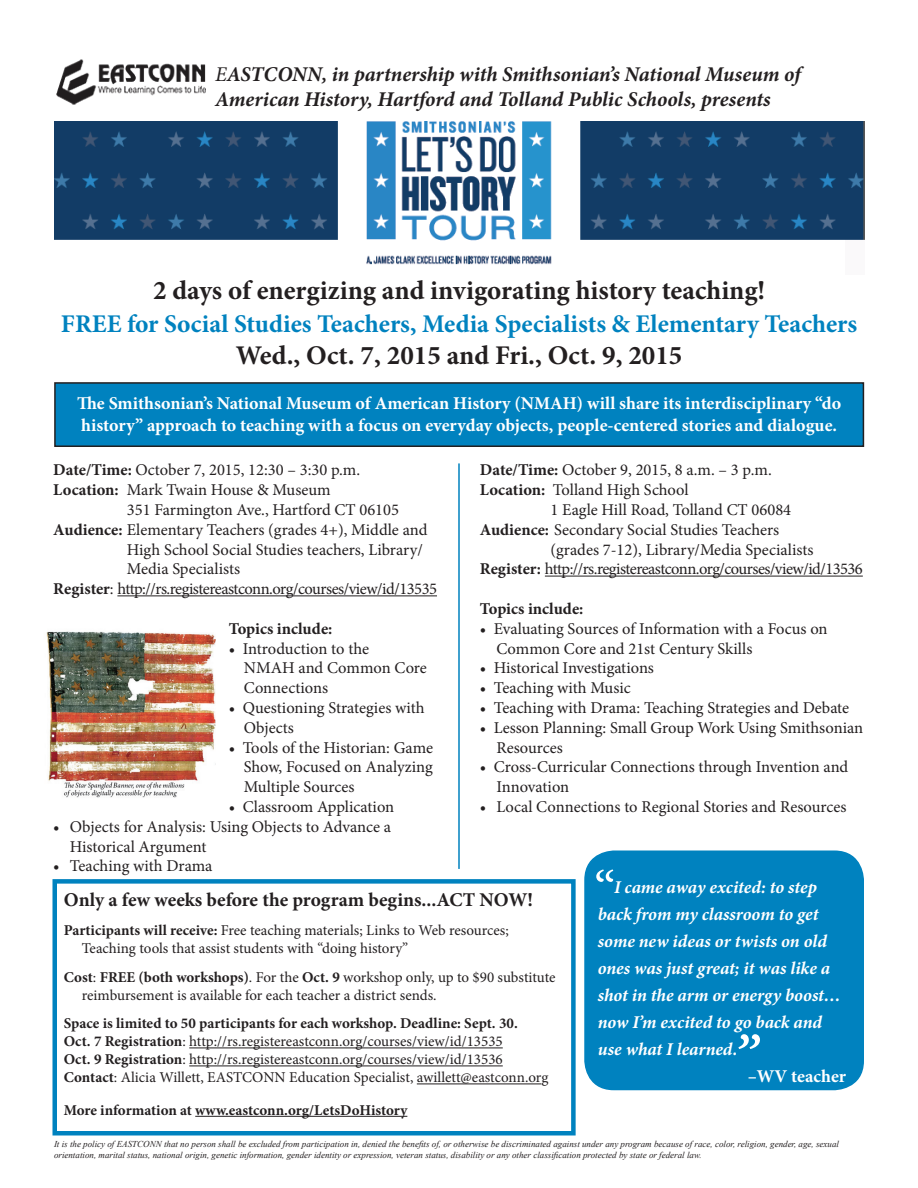
<style>
.page{position:relative;width:918px;height:1188px;background:#fff}
.page>*{position:absolute;margin:0;border:0;box-sizing:border-box;transform-origin:0 0}
.t1{font:54px "Minion Pro";color:#fff}
.t2{font:italic 700 54px "Minion Pro";color:#fff}
.t3{font:700 27px "Minion Pro";color:#231f20}
.t4{font:700 25.5px "Minion Pro";color:#0082bf}
.t5{font:italic 700 21px/25.2px "Minion Pro";letter-spacing:-.005em;color:#231f20}
.t6{font:700 19.5px "Minion Pro";color:#231f20}
.t7{font:700 18px/21.6px "Minion Pro";color:#fff}
.t8{font:italic 700 18px/27px "Minion Pro";letter-spacing:-.005em;color:#fff}
.t9{font:16.5px/19.8px "Minion Pro";color:#231f20}
.t10{font:16.5px "Minion Pro";letter-spacing:-.03em;color:#231f20}
.t11{font:700 16.5px "Minion Pro";color:#231f20}
.t12{font:15px/18px "Minion Pro";letter-spacing:-.005em;color:#231f20}
.t13{font:700 15px "Minion Pro";color:#231f20}
.t14{font:italic 9px/10.8px "Times New Roman";color:#231f20}
.s1{font-weight:400}
.s2{font-weight:700}
</style>
<div class="page">
<div style="left:55px;top:383px;width:808px;height:63px;background:#0082bf"></div>
<div style="left:54px;top:382px;width:810px;height:65px;border:2px solid #231f20"></div>
<hr style="left:117px;top:595px;width:320px;height:1px;background:#231f20">
<hr style="left:545px;top:576px;width:318px;height:1px;background:#231f20">
<img style="left:54px;top:122px;width:810px;height:143px">
<img style="left:56px;top:59px;width:149px;height:46px">
<hr style="left:189px;top:1048px;width:314px;height:1px;background:#231f20">
<hr style="left:189px;top:1066px;width:314px;height:1px;background:#231f20">
<hr style="left:417px;top:1084px;width:124px;height:1px;background:#231f20">
<hr style="left:195px;top:1116px;width:212px;height:1px;background:#231f20">
<div style="left:585px;top:851px;width:278px;height:239px;background:#0082bf;border-radius:29px"></div>
<div style="left:584px;top:850px;width:280px;height:240px;border:2px solid #0082bf;border-radius:29px"></div>
<img style="left:46px;top:631px;width:169px;height:167px">
<div style="left:52px;top:879px;width:524px;height:257px;border:4px solid #0082bf"></div>
<hr style="left:458px;top:463px;width:2px;height:406px;background:#0082bf">
<p class="t5" style="left:215px;top:61px;width:587px"><span class="s1">E</span>ASTCONN, in partnership with Smithsonian’s National Museum of<br>American History, Hartford and Tolland Public Schools, presents</p>
<h2 class="t3" style="left:153px;top:272px;width:614px">2 days of energizing and invigorating history teaching!</h2>
<h3 class="t4" style="left:61px;top:306px;width:798px">FREE for Social Studies Teachers, Media Specialists &amp; Elementary Teachers</h3>
<h2 class="t3" style="left:236px;top:336px;width:448px">Wed., Oct. 7, 2015 and Fri., Oct. 9, 2015</h2>
<p class="t7" style="left:77px;top:393px;width:766px">The Smithsonian’s National Museum of American History (NMAH) will share its interdisciplinary “do history” approach to teaching with a focus on everyday objects, people-centered stories and dialogue.</p>
<p class="t9" style="left:53px;top:460px;width:308px"><span class="s2">Date/Time:</span> October 7, 2015, 12:30 – 3:30 p.m.</p>
<p class="t9" style="left:53px;top:480px;width:279px"><span class="s2">Location:</span> Mark Twain House &amp; Museum</p>
<p class="t9" style="left:127px;top:500px;width:274px">351 Farmington Ave., Hartford CT 06105</p>
<p class="t9" style="left:53px;top:520px;width:376px"><span class="s2">Audience:</span> Elementary Teachers (grades 4+), Middle and</p>
<p class="t9" style="left:127px;top:540px;width:298px">High School Social Studies teachers, Library/</p>
<p class="t9" style="left:127px;top:559px;width:115px">Media Specialists</p>
<p class="t10" style="left:53px;top:578px;width:385px"><span class="s2">Register</span>: http://rs.registereastconn.org/courses/view/id/13535</p>
<p class="t11" style="left:229px;top:617px;width:105px">Topics include:</p>
<p class="t9" style="left:244px;top:639px;width:184px;text-indent:-15px">• Introduction to the<br>NMAH and Common Core<br>Connections</p>
<p class="t9" style="left:244px;top:698px;width:182px;text-indent:-15px">• Questioning Strategies with<br>Objects</p>
<p class="t9" style="left:244px;top:738px;width:191px;text-align:justify;text-indent:-15px">• Tools of the Historian: Game Show, Focused on Analyzing Multiple Sources</p>
<p class="t9" style="left:229px;top:797px;width:167px">• Classroom Application</p>
<p class="t9" style="left:70px;top:817px;width:323px;text-indent:-16px">• Objects for Analysis: Using Objects to Advance a<br>Historical Argument</p>
<p class="t9" style="left:53px;top:856px;width:161px">• Teaching with Drama</p>
<p class="t9" style="left:480px;top:460px;width:293px"><span class="s2">Date/Time:</span> October 9, 2015, 8 a.m. – 3 p.m.</p>
<p class="t9" style="left:480px;top:480px;width:210px"><span class="s2">Location:</span> Tolland High School</p>
<p class="t9" style="left:550px;top:500px;width:242px">1 Eagle Hill Road, Tolland CT 06084</p>
<p class="t9" style="left:480px;top:520px;width:301px"><span class="s2">Audience:</span> Secondary Social Studies Teachers</p>
<p class="t9" style="left:550px;top:540px;width:265px">(grades 7-12), Library/Media Specialists</p>
<p class="t10" style="left:480px;top:558px;width:384px"><span class="s2">Register:</span> http://rs.registereastconn.org/courses/view/id/13536</p>
<p class="t11" style="left:480px;top:597px;width:105px">Topics include:</p>
<p class="t9" style="left:496px;top:619px;width:333px;text-indent:-16px">• Evaluating Sources of Information with a Focus on<br>Common Core and 21st Century Skills</p>
<p class="t9" style="left:480px;top:658px;width:176px">• Historical Investigations</p>
<p class="t9" style="left:480px;top:678px;width:152px">• Teaching with Music</p>
<p class="t9" style="left:480px;top:698px;width:371px">• Teaching with Drama: Teaching Strategies and Debate</p>
<p class="t9" style="left:496px;top:718px;width:368px;text-indent:-16px">• Lesson Planning: Small Group Work Using Smithsonian<br>Resources</p>
<p class="t9" style="left:496px;top:757px;width:353px;text-indent:-16px">• Cross-Curricular Connections through Invention and<br>Innovation</p>
<p class="t9" style="left:480px;top:797px;width:368px">• Local Connections to Regional Stories and Resources</p>
<h1 class="t1" style="left:594px;top:855px;width:23px">“</h1>
<p class="t8" style="left:598px;top:874px;width:245px;text-indent:16px">I came away excited: to step back from my classroom to get some new ideas or twists on old ones was just great; it was like a shot in the arm or energy boost… now I’m excited to go back and use what I learned.</p>
<p class="t7" style="left:748px;top:1065px;width:100px">–WV teacher</p>
<p class="t6" style="left:64px;top:886px;width:471px">Only a few weeks before the program begins...ACT NOW!</p>
<p class="t12" style="left:82px;top:921px;width:429px;text-indent:-18px"><span class="s2">Participants will receive:</span> Free teaching materials; Links to Web resources;<br>Teaching tools that assist students with “doing history”</p>
<p class="t12" style="left:82px;top:968px;width:475px;text-indent:-18px"><span class="s2">Cost</span>: <span class="s2">FREE (both workshops)</span>. For the <span class="s2">Oct. 9</span> workshop only, up to $90 substitute reimbursement is available for each teacher a district sends.</p>
<p class="t12" style="left:64px;top:1015px;width:486px"><span class="s2">Space is limited to 50 participants for each workshop. Deadline: Sept. 30.<br>Oct. 7 Registration</span>: http://rs.registereastconn.org/courses/view/id/13535<br><span class="s2">Oct. 9 Registration</span>: http://rs.registereastconn.org/courses/view/id/13536<br><span class="s2">Contact</span>: Alicia Willett, EASTCONN Education Specialist, awillett@eastconn.org</p>
<p class="t13" style="left:64px;top:1099px;width:345px">More information at www.eastconn.org/LetsDoHistory</p>
<h1 class="t2" style="left:734px;top:1017px;width:25px">”</h1>
<p class="t14" style="left:54px;top:1138px;width:787px">It is the policy of EASTCONN that no person shall be excluded from participation in, denied the benefits of, or otherwise be discriminated against under any program because of race, color, religion, gender, age, sexual orientation, marital status, national origin, genetic information, gender identity or expression, veteran status, disability or any other classification protected by state or federal law.</p>
</div>
